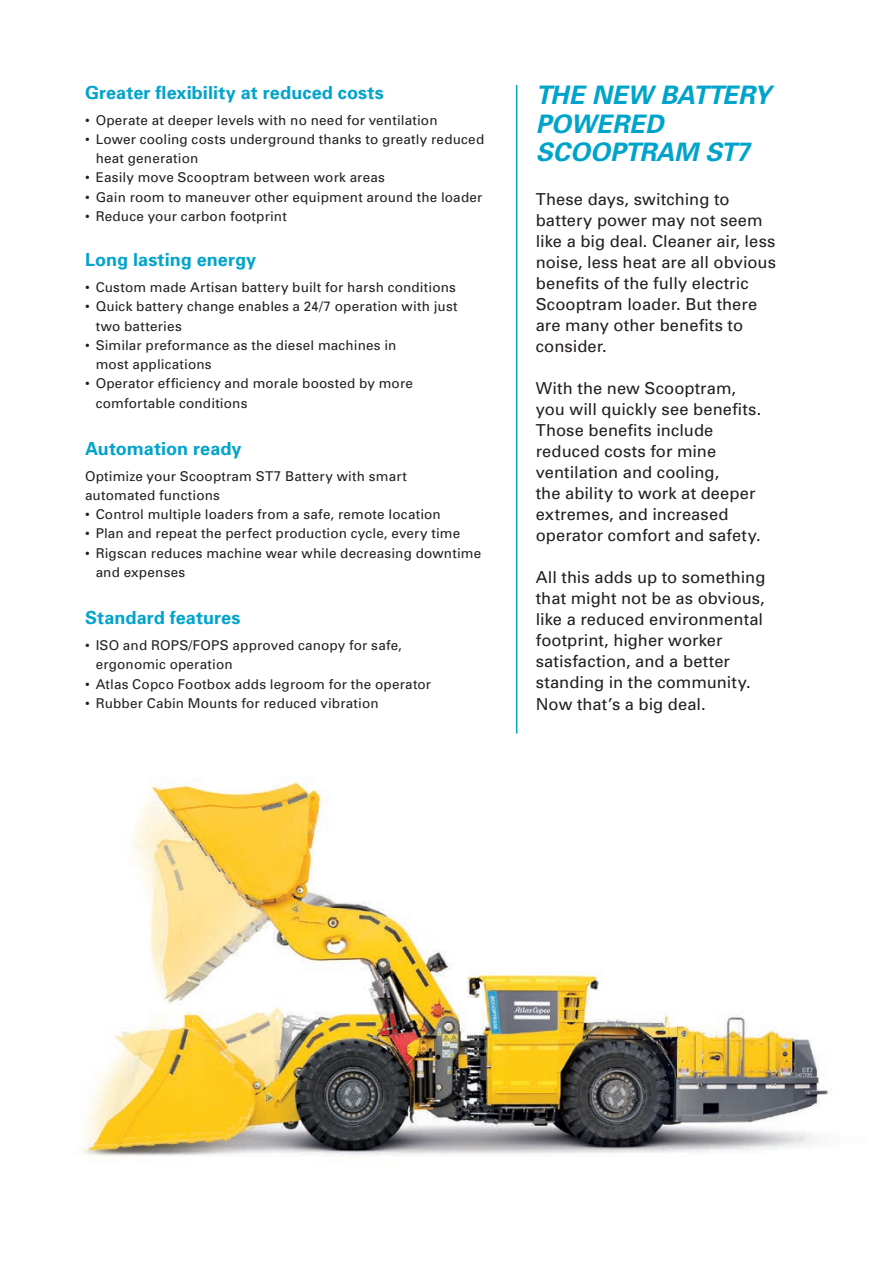
<style>
.page{position:relative;width:893px;height:1263px;background:#fff}
.page>*{position:absolute;margin:0;border:0;box-sizing:border-box;transform-origin:0 0}
.t1{font:italic 700 25.5px "Univers";letter-spacing:-.01em;color:#00a4ca}
.t2{font:700 18px "Univers";letter-spacing:.005em;color:#00a4ca}
.t3{font:16.5px/21px "Univers";letter-spacing:.005em;color:#231f20}
.Bullets{font:13.5px/19.2px "Univers";letter-spacing:.015em;color:#231f20}
.s1{font-size:14.1px}
.s2{font-size:26.4px}
</style>
<div class="page">
<hr style="left:516px;top:85px;width:1px;height:648px;background:#00a4ca">
<img style="left:82px;top:780px;width:750px;height:377px">
<p class="t2" style="left:85px;top:81px;width:300px">Greater flexibility at reduced costs</p>
<p class="Bullets" style="left:85px;top:110px;width:354px">• Operate at deeper levels with no need for ventilation</p>
<p class="Bullets" style="left:96px;top:129px;width:390px;text-indent:-11px">• Lower cooling costs underground thanks to greatly reduced heat generation</p>
<p class="Bullets" style="left:85px;top:168px;width:301px">• Easily move Scooptram between work areas</p>
<p class="Bullets" style="left:85px;top:187px;width:399px">• Gain room to maneuver other equipment around the loader</p>
<p class="Bullets" style="left:85px;top:206px;width:203px">• Reduce your carbon footprint</p>
<p class="t2" style="left:85px;top:248px;width:173px">Long lasting energy</p>
<p class="Bullets" style="left:85px;top:278px;width:372px">• Custom made Artisan battery built for harsh conditions</p>
<p class="Bullets" style="left:96px;top:297px;width:364px;text-indent:-11px">• Quick battery change enables a 24/7 operation with just two batteries</p>
<p class="Bullets" style="left:96px;top:335px;width:302px;text-indent:-11px">• Similar preformance as the diesel machines in most applications</p>
<p class="Bullets" style="left:96px;top:374px;width:319px;text-indent:-11px">• Operator efficiency and morale boosted by more comfortable conditions</p>
<p class="t2" style="left:85px;top:437px;width:158px">Automation ready</p>
<p class="Bullets" style="left:85px;top:466px;width:323px">Optimize your Scooptram ST<span class="s1">7</span> Battery with smart</p>
<p class="Bullets" style="left:85px;top:485px;width:136px">automated functions</p>
<p class="Bullets" style="left:85px;top:505px;width:357px">• Control multiple loaders from a safe, remote location</p>
<p class="Bullets" style="left:85px;top:524px;width:377px">• Plan and repeat the perfect production cycle, every time</p>
<p class="Bullets" style="left:96px;top:543px;width:387px;text-indent:-11px">• Rigscan reduces machine wear while decreasing downtime and expenses</p>
<p class="t2" style="left:85px;top:606px;width:157px">Standard features</p>
<p class="Bullets" style="left:96px;top:635px;width:308px;text-indent:-11px">• ISO and ROPS/FOPS approved canopy for safe, ergonomic operation</p>
<p class="Bullets" style="left:85px;top:674px;width:348px">• Atlas Copco Footbox adds legroom for the operator</p>
<p class="Bullets" style="left:85px;top:693px;width:295px">• Rubber Cabin Mounts for reduced vibration</p>
<p class="t1" style="left:536px;top:79px;width:237px">THE NEW BATTERY</p>
<p class="t1" style="left:536px;top:107px;width:129px">POWERED</p>
<p class="t1" style="left:536px;top:136px;width:216px">SCOOPTRAM ST<span class="s2">7</span></p>
<p class="t3" style="left:536px;top:188px;width:242px">These days, switching to battery power may not seem like a big deal. Cleaner air, less noise, less heat are all obvious benefits of the fully electric<br>Scooptram loader. But there are many other benefits to consider.</p>
<p class="t3" style="left:536px;top:377px;width:227px">With the new Scooptram, you will quickly see benefits.<br>Those benefits include reduced costs for mine ventilation and cooling,<br>the ability to work at deeper extremes, and increased operator comfort and safety.</p>
<p class="t3" style="left:536px;top:566px;width:231px">All this adds up to something that might not be as obvious, like a reduced environmental footprint, higher worker satisfaction, and a better standing in the community.</p>
<p class="t3" style="left:536px;top:694px;width:171px">Now that’s a big deal.</p>
</div>
